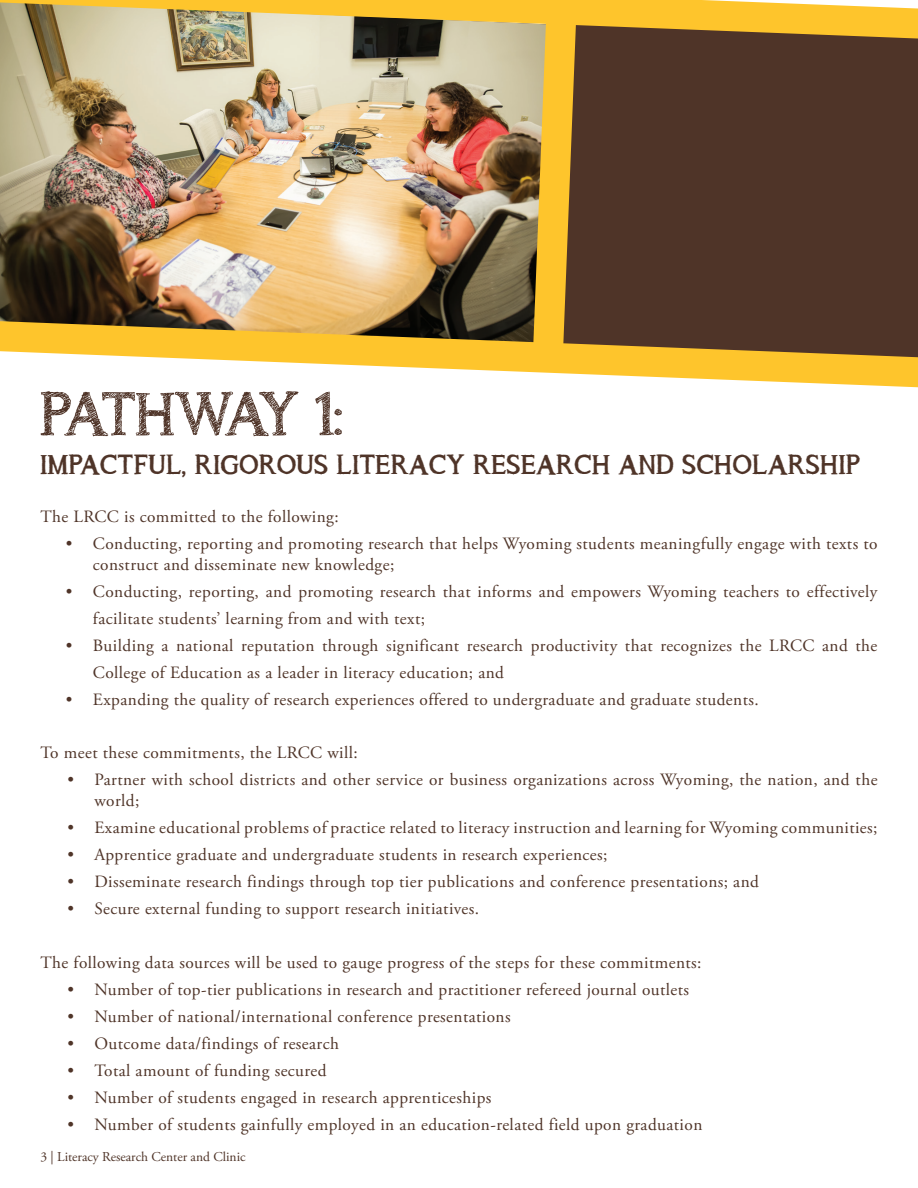
<style>
.page{position:relative;width:918px;height:1188px;background:#fff}
.page>*{position:absolute;margin:0;border:0;box-sizing:border-box;transform-origin:0 0}
.t1{font:60px "asongforjennifer";letter-spacing:-.105em;color:#4f3428}
.t2{font:27px "asongforjenniferbold";letter-spacing:.025em;color:#4f3428}
.t3{font:17.25px/20.7px "Adobe Garamond Pro";letter-spacing:.025em;color:#4f3428}
.t4{font:13.5px "Adobe Garamond Pro";color:#4f3428}
</style>
<div class="page">
<div style="left:593px;top:91px;width:325px;height:213px;background:#4f3428"></div>
<img style="left:0;top:91px;width:516px;height:213px">
<svg style="left:0;top:0;width:918px;height:91px;background:#ad9664"></svg>
<svg style="left:0;top:304px;width:918px;height:84px"></svg>
<svg style="left:516px;top:0;width:77px;height:388px;background:#b79443"></svg>
<h1 class="t1" style="left:40px;top:378px;width:305px">PATHWAY 1:</h1>
<h2 class="t2" style="left:40px;top:449px;width:821px">IMPACTFUL, RIGOROUS LITERACY RESEARCH AND SCHOLARSHIP</h2>
<p class="t3" style="left:40px;top:507px;width:300px">The LRCC is committed to the following:</p>
<p class="t3" style="left:93px;top:534px;width:786px;text-indent:-27px">• Conducting, reporting and promoting research that helps Wyoming students meaningfully engage with texts to construct and disseminate new knowledge;</p>
<p class="t3" style="left:93px;top:578px;width:786px;line-height:27px;text-indent:-27px">• Conducting, reporting, and promoting research that informs and empowers Wyoming teachers to effectively facilitate students’ learning from and with text;</p>
<p class="t3" style="left:93px;top:632px;width:786px;line-height:27px;text-indent:-27px">• Building a national reputation through significant research productivity that recognizes the LRCC and the<br>College of Education as a leader in literacy education; and</p>
<p class="t3" style="left:66px;top:689px;width:694px">• Expanding the quality of research experiences offered to undergraduate and graduate students.</p>
<p class="t3" style="left:40px;top:743px;width:319px">To meet these commitments, the LRCC will:</p>
<p class="t3" style="left:94px;top:770px;width:785px;text-indent:-27px">• Partner with school districts and other service or business organizations across Wyoming, the nation, and the world;</p>
<p class="t3" style="left:67px;top:818px;width:812px">• Examine educational problems of practice related to literacy instruction and learning for Wyoming communities;</p>
<p class="t3" style="left:67px;top:845px;width:541px">• Apprentice graduate and undergraduate students in research experiences;</p>
<p class="t3" style="left:67px;top:872px;width:693px">• Disseminate research findings through top tier publications and conference presentations; and</p>
<p class="t3" style="left:67px;top:899px;width:413px">• Secure external funding to support research initiatives.</p>
<p class="t3" style="left:40px;top:953px;width:663px">The following data sources will be used to gauge progress of the steps for these commitments:</p>
<p class="t3" style="left:67px;top:980px;width:623px">• Number of top-tier publications in research and practitioner refereed journal outlets</p>
<p class="t3" style="left:67px;top:1007px;width:445px">• Number of national/international conference presentations</p>
<p class="t3" style="left:67px;top:1034px;width:273px">• Outcome data/findings of research</p>
<p class="t3" style="left:67px;top:1061px;width:261px">• Total amount of funding secured</p>
<p class="t3" style="left:67px;top:1088px;width:426px">• Number of students engaged in research apprenticeships</p>
<p class="t3" style="left:67px;top:1115px;width:636px">• Number of students gainfully employed in an education-related field upon graduation</p>
<p class="t4" style="left:40px;top:1149px;width:207px">3 | Literacy Research Center and Clinic</p>
</div>
